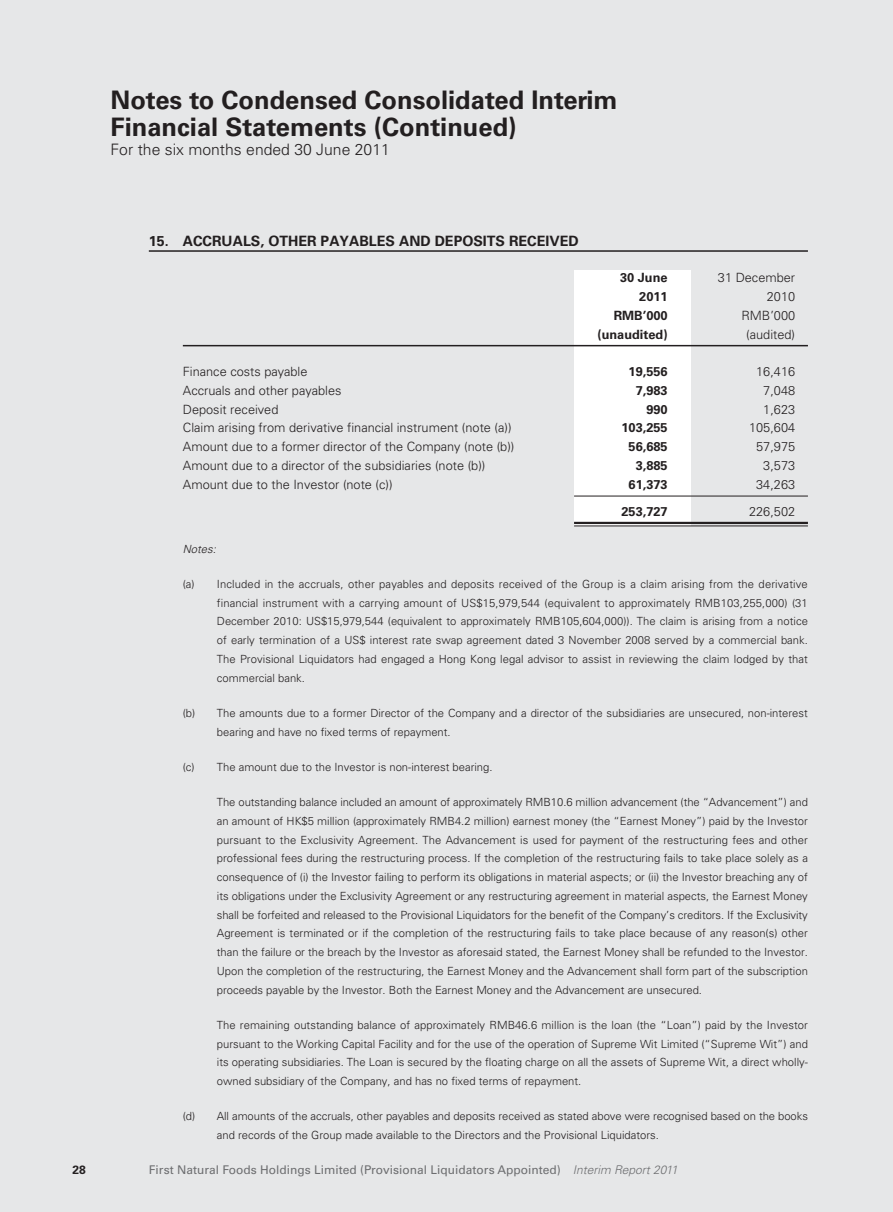
<style>
.page{position:relative;width:893px;height:1212px;background:#e6e7e8}
.page>*{position:absolute;margin:0;border:0;box-sizing:border-box;transform-origin:0 0}
.t1{font:700 25.5px/27px "Univers";color:#231f20}
.t2{font:300 15.75px "Univers";color:#231f20}
.t3{font:700 14.25px "Univers";color:#231f20}
.t4{font:300 12.75px "Univers";color:#231f20}
.t5{font:700 12.75px "Univers";color:#231f20}
.t6{font:12px "Univers";color:#6d6e70}
.t7{font:700 12px "Univers";color:#231f20}
.t8{font:300 11.25px/18.8px "Univers";color:#231f20;text-align:justify}
.t9{font:italic 300 11.25px "Univers";color:#231f20}
.s1{font-weight:300;font-style:italic}
</style>
<div class="page">
<div style="left:574px;top:270px;width:117px;height:256px;background:#fff"></div>
<hr style="left:149px;top:250px;width:659px;height:2px;background:#231f20">
<hr style="left:183px;top:345px;width:625px;height:1px;background:#231f20">
<hr style="left:574px;top:496px;width:234px;height:1px;background:#231f20">
<hr style="left:574px;top:522px;width:234px;height:2px;background:#231f20">
<hr style="left:574px;top:525px;width:234px;height:1px;background:#231f20">
<h1 class="t1" style="left:111px;top:88px;width:509px">Notes to Condensed Consolidated Interim<br>Financial Statements (Continued)</h1>
<h2 class="t2" style="left:111px;top:142px;width:281px">For the six months ended 30 June 2011</h2>
<p class="t7" style="left:73px;top:1164px;width:15px">28</p>
<p class="t3" style="left:149px;top:234px;width:431px">15. ACCRUALS, OTHER PAYABLES AND DEPOSITS RECEIVED</p>
<p class="t5" style="left:620px;top:272px;width:49px">30 June</p>
<p class="t4" style="left:718px;top:272px;width:79px">31 December</p>
<p class="t5" style="left:639px;top:290px;width:30px">2011</p>
<p class="t4" style="left:767px;top:290px;width:30px">2010</p>
<p class="t5" style="left:614px;top:309px;width:55px">RMB’000</p>
<p class="t4" style="left:741px;top:309px;width:55px">RMB’000</p>
<p class="t5" style="left:597px;top:328px;width:72px">(unaudited)</p>
<p class="t4" style="left:746px;top:328px;width:50px">(audited)</p>
<p class="t4" style="left:183px;top:365px;width:126px">Finance costs payable</p>
<p class="t5" style="left:629px;top:365px;width:40px">19,556</p>
<p class="t4" style="left:756px;top:365px;width:40px">16,416</p>
<p class="t4" style="left:183px;top:384px;width:160px">Accruals and other payables</p>
<p class="t5" style="left:636px;top:384px;width:33px">7,983</p>
<p class="t4" style="left:763px;top:384px;width:33px">7,048</p>
<p class="t4" style="left:183px;top:403px;width:97px">Deposit received</p>
<p class="t5" style="left:646px;top:403px;width:23px">990</p>
<p class="t4" style="left:763px;top:403px;width:33px">1,623</p>
<p class="t4" style="left:183px;top:422px;width:330px">Claim arising from derivative financial instrument (note (a))</p>
<p class="t5" style="left:621px;top:422px;width:48px">103,255</p>
<p class="t4" style="left:749px;top:422px;width:48px">105,604</p>
<p class="t4" style="left:183px;top:440px;width:333px">Amount due to a former director of the Company (note (b))</p>
<p class="t5" style="left:629px;top:440px;width:40px">56,685</p>
<p class="t4" style="left:756px;top:440px;width:40px">57,975</p>
<p class="t4" style="left:183px;top:459px;width:304px">Amount due to a director of the subsidiaries (note (b))</p>
<p class="t5" style="left:636px;top:459px;width:33px">3,885</p>
<p class="t4" style="left:763px;top:459px;width:33px">3,573</p>
<p class="t4" style="left:183px;top:478px;width:211px">Amount due to the Investor (note (c))</p>
<p class="t5" style="left:629px;top:478px;width:40px">61,373</p>
<p class="t4" style="left:756px;top:478px;width:40px">34,263</p>
<p class="t5" style="left:621px;top:506px;width:48px">253,727</p>
<p class="t4" style="left:749px;top:506px;width:48px">226,502</p>
<p class="t9" style="left:183px;top:543px;width:35px">Notes:</p>
<p class="t8" style="left:217px;top:575px;width:593px;text-indent:-34px">(a) Included in the accruals, other payables and deposits received of the Group is a claim arising from the derivative financial instrument with a carrying amount of US$15,979,544 (equivalent to approximately RMB103,255,000) (31<br>December 2010: US$15,979,544 (equivalent to approximately RMB105,604,000)). The claim is arising from a notice of early termination of a US$ interest rate swap agreement dated 3 November 2008 served by a commercial bank.<br>The Provisional Liquidators had engaged a Hong Kong legal advisor to assist in reviewing the claim lodged by that commercial bank.</p>
<p class="t8" style="left:217px;top:704px;width:593px;text-indent:-34px">(b) The amounts due to a former Director of the Company and a director of the subsidiaries are unsecured, non-interest bearing and have no fixed terms of repayment.</p>
<p class="t8" style="left:183px;top:758px;width:311px">(c) The amount due to the Investor is non-interest bearing.</p>
<p class="t8" style="left:217px;top:793px;width:593px">The outstanding balance included an amount of approximately RMB10.6 million advancement (the “Advancement”) and an amount of HK$5 million (approximately RMB4.2 million) earnest money (the “Earnest Money”) paid by the Investor pursuant to the Exclusivity Agreement. The Advancement is used for payment of the restructuring fees and other professional fees during the restructuring process. If the completion of the restructuring fails to take place solely as a consequence of (i) the Investor failing to perform its obligations in material aspects; or (ii) the Investor breaching any of its obligations under the Exclusivity Agreement or any restructuring agreement in material aspects, the Earnest Money shall be forfeited and released to the Provisional Liquidators for the benefit of the Company’s creditors. If the Exclusivity Agreement is terminated or if the completion of the restructuring fails to take place because of any reason(s) other than the failure or the breach by the Investor as aforesaid stated, the Earnest Money shall be refunded to the Investor.<br>Upon the completion of the restructuring, the Earnest Money and the Advancement shall form part of the subscription proceeds payable by the Investor. Both the Earnest Money and the Advancement are unsecured.</p>
<p class="t8" style="left:217px;top:1016px;width:593px">The remaining outstanding balance of approximately RMB46.6 million is the loan (the “Loan”) paid by the Investor pursuant to the Working Capital Facility and for the use of the operation of Supreme Wit Limited (“Supreme Wit”) and its operating subsidiaries. The Loan is secured by the floating charge on all the assets of Supreme Wit, a direct wholly&shy;owned subsidiary of the Company, and has no fixed terms of repayment.</p>
<p class="t8" style="left:217px;top:1108px;width:593px;text-indent:-34px">(d) All amounts of the accruals, other payables and deposits received as stated above were recognised based on the books and records of the Group made available to the Directors and the Provisional Liquidators.</p>
<p class="t6" style="left:149px;top:1164px;width:530px">First Natural Foods Holdings Limited (Provisional Liquidators Appointed) <span class="s1">Interim Report 2011</span></p>
</div>
